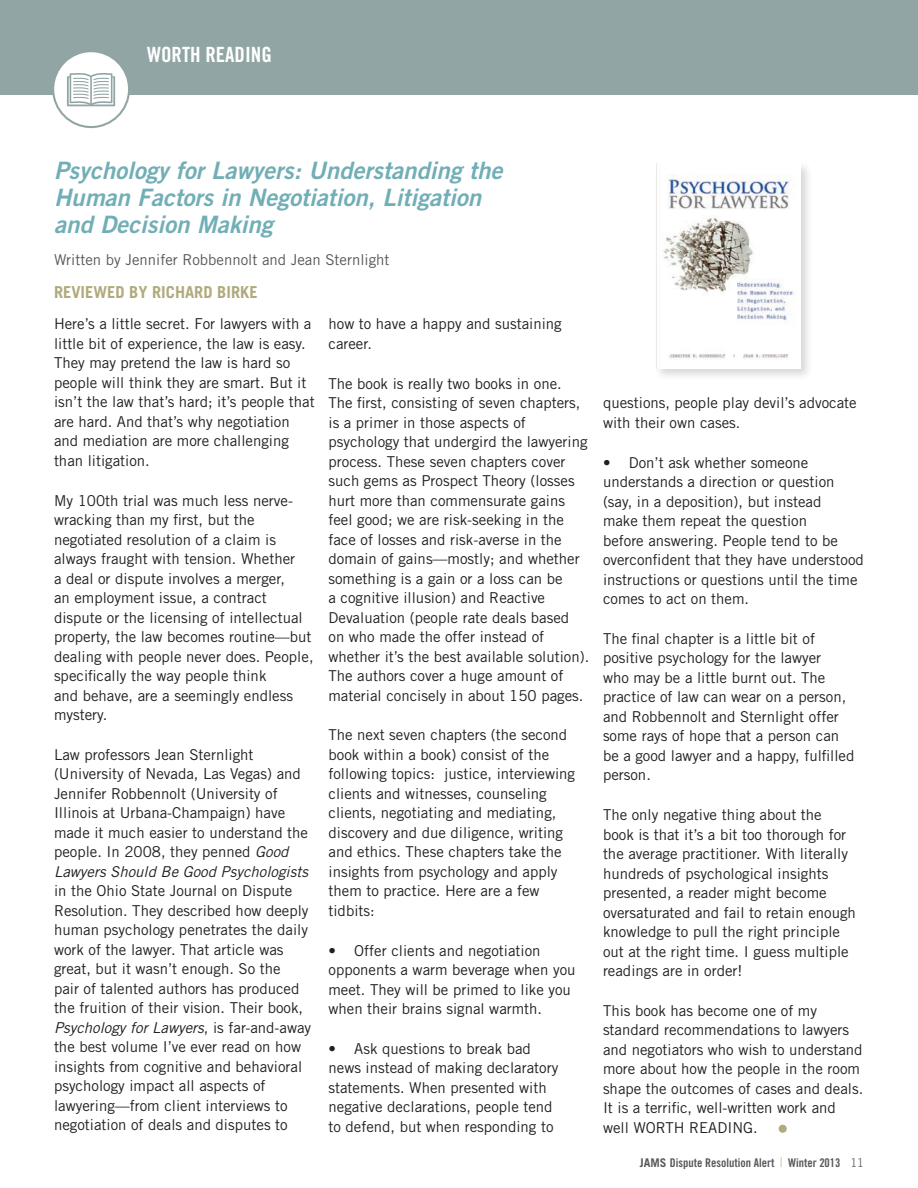
<style>
.page{position:relative;width:918px;height:1188px;background:#fff}
.page>*{position:absolute;margin:0;border:0;box-sizing:border-box;transform-origin:0 0}
.t1{font:24px/27px "Trade Gothic LT Std Bd 2 Obl";color:#72aeb6}
.t2{font:21px "Trade Gothic LT Std Bd Cn 20";color:#fff}
.t3{font:700 16.5px "Trade Gothic LT Std";color:#b1aa7d}
.t4{font:15px/19.5px "Trade Gothic LT Std";color:#231f20}
.t5{font:15px "Trade Gothic LT Std";color:#57585a}
.t6{font:12px "Trade Gothic LT Std Bd Cn 20";color:#57585a}
.s1{font-style:italic}
.s2{font-family:"Trade Gothic LT Std";font-weight:700}
.s3{font-family:"Trade Gothic LT Std";font-weight:300;font-size:13.5px;color:#c0b792}
.s4{font-family:"Trade Gothic LT Std";font-weight:300}
</style>
<div class="page">
<div style="left:0;top:0;width:918px;height:94px;background:#91a5a4"></div>
<div style="left:53px;top:51px;width:76px;height:76px;background:#fff;border-radius:50%"></div>
<div style="left:52px;top:50px;width:78px;height:78px;border:2px solid #91a5a4;border-radius:50%"></div>
<svg style="left:67px;top:73px;width:48px;height:33px"></svg>
<div style="left:654px;top:161px;width:159px;height:220px;background:#231f20;opacity:.18"></div>
<img style="left:657px;top:164px;width:143px;height:205px">
<div style="left:779px;top:1125px;width:8px;height:8px;background:#b1aa7d;border-radius:50%"></div>
<h2 class="t2" style="left:147px;top:42px;width:69px">worth read</h2>
<h2 class="t2" style="left:245px;top:42px;width:28px">ing</h2>
<h1 class="t1" style="left:54px;top:157px;width:450px">Psychology for Lawyers: Understanding the<br>Human Factors in Negotiation, Litigation and Decision Making</h1>
<p class="t5" style="left:54px;top:250px;width:337px">Written by Jennifer Robbennolt and Jean Sternlight</p>
<p class="t3" style="left:54px;top:282px;width:37px">REVIEWED</p>
<p class="t3" style="left:129px;top:282px;width:42px">BY RICHARD</p>
<p class="t3" style="left:217px;top:282px;width:9px">BIRKE</p>
<p class="t4" style="left:328px;top:314px;width:235px">how to have a happy and sustaining career.</p>
<p class="t4" style="left:328px;top:373px;width:262px">The book is really two books in one.<br>The first, consisting of seven chapters, is a primer in those aspects of psychology that undergird the lawyering process. These seven chapters cover such gems as Prospect Theory (losses hurt more than commensurate gains feel good; we are risk-seeking in the face of losses and risk-averse in the domain of gains—mostly; and whether something is a gain or a loss can be<br>a cognitive illusion) and Reactive Devaluation (people rate deals based<br>on who made the offer instead of whether it’s the best available solution).<br>The authors cover a huge amount of material concisely in about 150 pages.</p>
<p class="t4" style="left:328px;top:725px;width:248px">The next seven chapters (the second book within a book) consist of the following topics: justice, interviewing clients and witnesses, counseling clients, negotiating and mediating, discovery and due diligence, writing and ethics. These chapters take the insights from psychology and apply them to practice. Here are a few tidbits:</p>
<p class="t4" style="left:328px;top:940px;width:249px">• Offer clients and negotiation opponents a warm beverage when you meet. They will be primed to like you when their brains signal warmth.</p>
<p class="t4" style="left:328px;top:1039px;width:231px">• Ask questions to break bad news instead of making declaratory statements. When presented with negative declarations, people tend to defend, but when responding to</p>
<p class="t4" style="left:54px;top:314px;width:262px">Here’s a little secret. For lawyers with a little bit of experience, the law is easy.<br>They may pretend the law is hard so people will think they are smart. But it isn’t the law that’s hard; it’s people that are hard. And that’s why negotiation and mediation are more challenging than litigation.</p>
<p class="t4" style="left:54px;top:490px;width:261px">My 100th trial was much less nerve&shy;wracking than my first, but the negotiated resolution of a claim is always fraught with tension. Whether<br>a deal or dispute involves a merger,<br>an employment issue, a contract dispute or the licensing of intellectual property, the law becomes routine—but dealing with people never does. People, specifically the way people think<br>and behave, are a seemingly endless mystery.</p>
<p class="t4" style="left:54px;top:745px;width:256px">Law professors Jean Sternlight (University of Nevada, Las Vegas) and Jennifer Robbennolt (University of Illinois at Urbana-Champaign) have made it much easier to understand the people. In 2008, they penned <span class="s1">Good Lawyers Should Be Good Psychologists</span></p>
<p class="t4" style="left:54px;top:881px;width:259px">in the Ohio State Journal on Dispute Resolution. They described how deeply human psychology penetrates the daily work of the lawyer. That article was great, but it wasn’t enough. So the<br>pair of talented authors has produced the fruition of their vision. Their book, <span class="s1">Psychology for Lawyers</span>, is far-and-away the best volume I’ve ever read on how insights from cognitive and behavioral psychology impact all aspects of lawyering—from client interviews to negotiation of deals and disputes to</p>
<p class="t4" style="left:603px;top:393px;width:255px">questions, people play devil’s advocate with their own cases.</p>
<p class="t4" style="left:603px;top:452px;width:262px">• Don’t ask whether someone understands a direction or question (say, in a deposition), but instead<br>make them repeat the question<br>before answering. People tend to be overconfident that they have understood instructions or questions until the time comes to act on them.</p>
<p class="t4" style="left:603px;top:629px;width:253px">The final chapter is a little bit of positive psychology for the lawyer<br>who may be a little burnt out. The practice of law can wear on a person, and Robbennolt and Sternlight offer some rays of hope that a person can be a good lawyer and a happy, fulfilled person.</p>
<p class="t4" style="left:603px;top:805px;width:254px">The only negative thing about the book is that it’s a bit too thorough for the average practitioner. With literally hundreds of psychological insights presented, a reader might become oversaturated and fail to retain enough knowledge to pull the right principle out at the right time. I guess multiple readings are in order!</p>
<p class="t4" style="left:603px;top:1001px;width:262px">This book has become one of my standard recommendations to lawyers and negotiators who wish to understand more about how the people in the room shape the outcomes of cases and deals.<br>It is a terrific, well-written work and well WORTH READING.</p>
<p class="t6" style="left:640px;top:1156px;width:226px"><span class="s2">JAMS</span> Dispute Resolution Alert <span class="s3">|</span> Winter 2013 <span class="s4">11</span></p>
</div>
